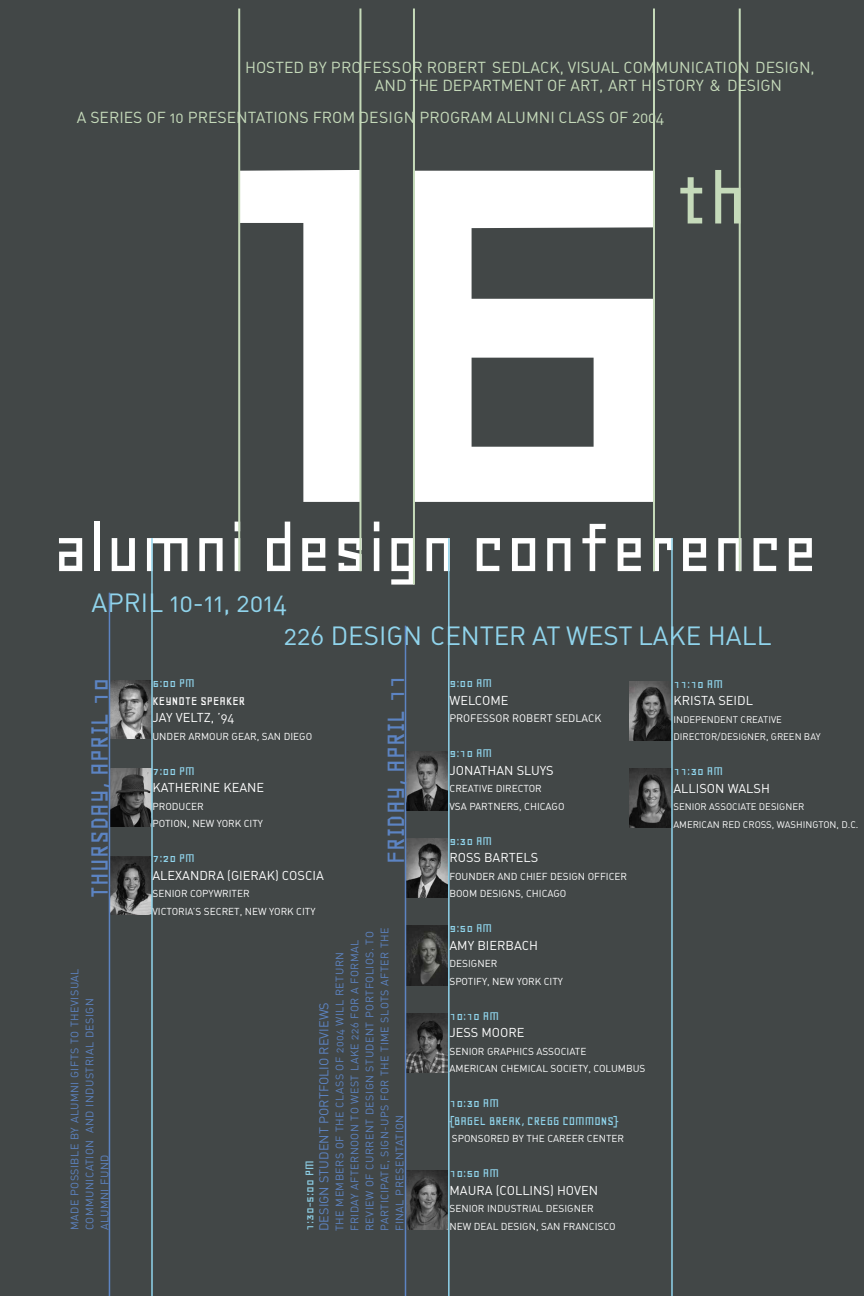
<style>
.page{position:relative;width:864px;height:1296px;background:#424747}
.page>*{position:absolute;margin:0;border:0;box-sizing:border-box;transform-origin:0 0}
.t1{font:75px "Geo";color:#fff}
.t2{font:29px "Geo";letter-spacing:.005em;color:#5c84c3}
.t3{font:26px "DIN Regular Alternate";color:#90d4ec}
.t4{font:15.75px "DIN Regular Alternate";color:#c5daba}
.t5{font:13.75px/17.5px "Geo";color:#90d5ed}
.t6{font:13.75px "Geo";color:#90d4ec}
.t7{font:13.75px "Geo";color:#fff}
.t8{font:12.75px "DIN Regular Alternate";color:#fff}
.t9{font:12.75px "DIN Regular Alternate";color:#5d84c3}
.t10{font:10.75px/15px "DIN Regular Alternate";letter-spacing:.045em;color:#5d84c3}
.t11{font:10.75px "DIN Regular Alternate";color:#fff}
.t12{font:10px/17.5px "DIN Regular Alternate";color:#fff}
.t13{font:9.5px/17.5px "DIN Regular Alternate";color:#fff}
</style>
<div class="page">
<img style="left:110px;top:856px;width:41px;height:58px">
<img style="left:406px;top:751px;width:42px;height:60px">
<img style="left:406px;top:838px;width:42px;height:60px">
<img style="left:406px;top:926px;width:42px;height:59px">
<img style="left:406px;top:1013px;width:42px;height:59px">
<img style="left:406px;top:1171px;width:42px;height:59px">
<img style="left:629px;top:681px;width:42px;height:60px">
<img style="left:629px;top:769px;width:42px;height:59px">
<img style="left:110px;top:768px;width:41px;height:59px">
<img style="left:110px;top:681px;width:41px;height:58px">
<svg style="left:240px;top:170px;width:119px;height:332px"></svg>
<svg style="left:415px;top:171px;width:238px;height:331px;fill:#fff"></svg>
<svg style="left:680px;top:177px;width:22px;height:47px"></svg>
<svg style="left:715px;top:170px;width:24px;height:54px"></svg>
<hr style="left:448px;top:538px;width:2px;height:758px;background:#90d4ec">
<hr style="left:671px;top:538px;width:2px;height:758px;background:#90d4ec">
<hr style="left:151px;top:538px;width:2px;height:758px;background:#90d4ec">
<hr style="left:405px;top:626px;width:1px;height:670px;background:#5d84c3">
<hr style="left:109px;top:593px;width:1px;height:703px;background:#5d84c3">
<hr style="left:238px;top:9px;width:2px;height:562px;background:#c5dab9">
<hr style="left:413px;top:8px;width:2px;height:576px;background:#c5dab9">
<hr style="left:359px;top:8px;width:2px;height:563px;background:#c5dab9">
<hr style="left:739px;top:8px;width:2px;height:563px;background:#c5dab9">
<hr style="left:653px;top:8px;width:2px;height:563px;background:#c5dab9">
<h3 class="t4" style="left:245px;top:57px;width:571px">HOSTED BY PROFESSOR ROBERT SEDLACK, VISUAL COMMUNICATION DESIGN,</h3>
<h3 class="t4" style="left:77px;top:108px;width:589px">A SERIES OF 10 PRESENTATIONS FROM DESIGN PROGRAM ALUMNI CLASS OF 2004</h3>
<h3 class="t4" style="left:375px;top:75px;width:409px">AND THE DEPARTMENT OF ART, ART HISTORY &amp; DESIGN</h3>
<h1 class="t1" style="left:53px;top:511px;width:767px">alumni design conference</h1>
<h3 class="t3" style="left:91px;top:586px;width:197px">APRIL 10-11, 2014</h3>
<h3 class="t3" style="left:284px;top:619px;width:489px">226 DESIGN CENTER AT WEST LAKE HALL</h3>
<h2 class="t2" style="left:85px;top:899px;width:224px;rotate:-90deg">THURSDAY, APRIL 10</h2>
<h2 class="t2" style="left:381px;top:864px;width:192px;rotate:-90deg">FRIDAY, APRIL 11</h2>
<h3 class="t6" style="left:152px;top:676px;width:44px">6:00 PM</h3>
<h3 class="t7" style="left:152px;top:694px;width:94px">KEYNOTE SPEAKER</h3>
<p class="t8" style="left:152px;top:710px;width:83px">JAY VELTZ, ’94</p>
<p class="t12" style="left:152px;top:727px;width:161px">UNDER ARMOUR GEAR, SAN DIEGO</p>
<h3 class="t6" style="left:152px;top:764px;width:44px">7:00 PM</h3>
<p class="t8" style="left:152px;top:780px;width:113px">KATHERINE KEANE</p>
<p class="t12" style="left:152px;top:797px;width:112px">PRODUCER<br>POTION, NEW YORK CITY</p>
<h3 class="t6" style="left:152px;top:851px;width:44px">7:20 PM</h3>
<p class="t8" style="left:152px;top:867px;width:173px">ALEXANDRA (GIERAK) COSCIA</p>
<p class="t12" style="left:152px;top:885px;width:165px">SENIOR COPYWRITER<br>VICTORIA’S SECRET, NEW YORK CITY</p>
<p class="t10" style="left:67px;top:1230px;width:263px;rotate:-90deg">MADE POSSIBLE BY ALUMNI GIFTS TO THEVISUAL<br>COMMUNICATION AND INDUSTRIAL DESIGN<br>ALUMNI FUND</p>
<p class="t10" style="left:332px;top:1231px;width:305px;rotate:-90deg">THE MEMBERS OF THE CLASS OF 2004 WILL RETURN FRIDAY AFTERNOON TO WEST LAKE 226 FOR A FORMAL REVIEW OF CURRENT DESIGN STUDENT PORTFOLIOS. TO PARTICIPATE, SIGN-UPS FOR THE TIME SLOTS AFTER THE FINAL PRESENTATION</p>
<p class="t9" style="left:316px;top:1231px;width:231px;rotate:-90deg">DESIGN STUDENT PORTFOLIO REVIEWS</p>
<h3 class="t6" style="left:303px;top:1231px;width:72px;rotate:-90deg">1:30-5:00 PM</h3>
<h3 class="t6" style="left:449px;top:676px;width:44px">9:00 AM</h3>
<p class="t8" style="left:449px;top:692px;width:60px">WELCOME</p>
<p class="t11" style="left:449px;top:712px;width:153px">PROFESSOR ROBERT SEDLACK</p>
<h3 class="t6" style="left:449px;top:746px;width:44px">9:10 AM</h3>
<p class="t8" style="left:449px;top:762px;width:106px">JONATHAN SLUYS</p>
<p class="t12" style="left:449px;top:780px;width:117px">CREATIVE DIRECTOR<br>VSA PARTNERS, CHICAGO</p>
<h3 class="t6" style="left:449px;top:834px;width:44px">9:30 AM</h3>
<p class="t8" style="left:449px;top:850px;width:90px">ROSS BARTELS</p>
<p class="t12" style="left:449px;top:867px;width:179px">FOUNDER AND CHIEF DESIGN OFFICER<br>BOOM DESIGNS, CHICAGO</p>
<h3 class="t5" style="left:449px;top:920px;width:44px">9:50 AM</h3>
<p class="t8" style="left:449px;top:937px;width:90px">AMY BIERBACH</p>
<p class="t12" style="left:449px;top:955px;width:115px">DESIGNER<br>SPOTIFY, NEW YORK CITY</p>
<h3 class="t5" style="left:449px;top:1007px;width:51px">10:10 AM</h3>
<p class="t8" style="left:449px;top:1025px;width:76px">JESS MOORE</p>
<p class="t12" style="left:449px;top:1042px;width:197px">SENIOR GRAPHICS ASSOCIATE<br>AMERICAN CHEMICAL SOCIETY, COLUMBUS</p>
<h3 class="t5" style="left:449px;top:1095px;width:170px">10:30 AM<br>{BAGEL BREAK, CREGG COMMONS}</h3>
<p class="t12" style="left:452px;top:1130px;width:174px">SPONSORED BY THE CAREER CENTER</p>
<h3 class="t5" style="left:449px;top:1165px;width:51px">10:50 AM</h3>
<p class="t8" style="left:449px;top:1182px;width:150px">MAURA (COLLINS) HOVEN</p>
<p class="t12" style="left:449px;top:1200px;width:168px">SENIOR INDUSTRIAL DESIGNER<br>NEW DEAL DESIGN, SAN FRANCISCO</p>
<h3 class="t5" style="left:673px;top:675px;width:51px">11:10 AM</h3>
<p class="t8" style="left:673px;top:693px;width:81px">KRISTA SEIDL</p>
<p class="t13" style="left:673px;top:710px;width:149px">INDEPENDENT CREATIVE<br>DIRECTOR/DESIGNER, GREEN BAY</p>
<h3 class="t5" style="left:673px;top:763px;width:51px">11:30 AM</h3>
<p class="t8" style="left:673px;top:780px;width:98px">ALLISON WALSH</p>
<p class="t13" style="left:673px;top:798px;width:187px">SENIOR ASSOCIATE DESIGNER<br>AMERICAN RED CROSS, WASHINGTON, D.C.</p>
</div>
